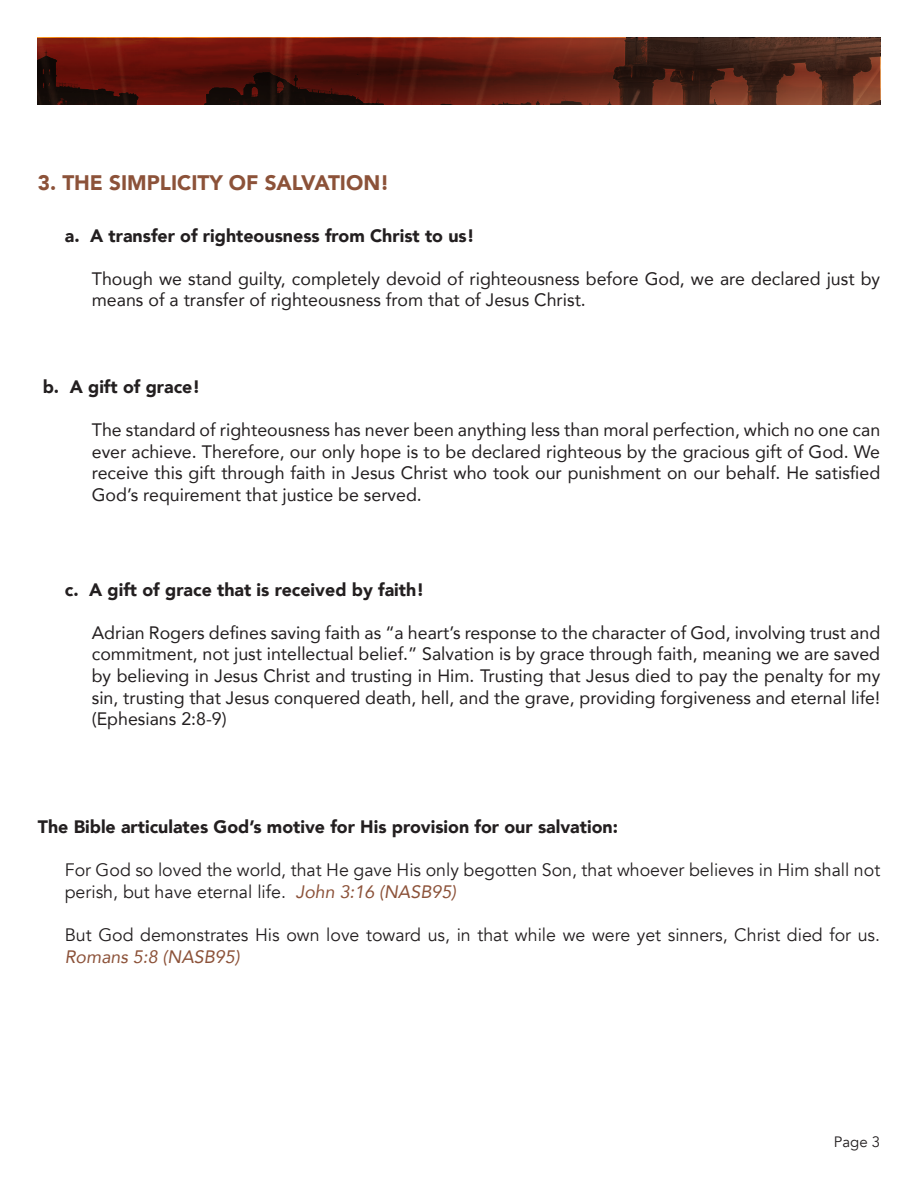
<style>
.page{position:relative;width:918px;height:1188px;background:#fff}
.page>*{position:absolute;margin:0;border:0;box-sizing:border-box;transform-origin:0 0}
.t1{font:900 21px "Avenir";color:#8c5239}
.t2{font:18px/21.6px "Avenir";color:#231f20;text-align:justify}
.t3{font:18px/21.6px "Avenir";color:#231f20}
.t4{font:900 18px "Avenir";color:#231f20}
.t5{font:15px "Avenir";color:#231f20}
.s1{font-style:italic;color:#8c5239}
</style>
<div class="page">
<svg style="left:38px;top:38px;width:842px;height:67px;background:#551c12"></svg>
<p class="t1" style="left:38px;top:165px;width:353px">3. THE SIMPLICITY OF SALVATION!</p>
<p class="t4" style="left:65px;top:220px;width:411px">a. A transfer of righteousness from Christ to us!</p>
<p class="t2" style="left:92px;top:267px;width:790px">Though we stand guilty, completely devoid of righteousness before God, we are declared just by means of a transfer of righteousness from that of Jesus Christ.</p>
<p class="t4" style="left:43px;top:371px;width:159px">b. A gift of grace!</p>
<p class="t2" style="left:92px;top:418px;width:790px">The standard of righteousness has never been anything less than moral perfection, which no one can ever achieve. Therefore, our only hope is to be declared righteous by the gracious gift of God. We receive this gift through faith in Jesus Christ who took our punishment on our behalf. He satisfied God’s requirement that justice be served.</p>
<p class="t4" style="left:65px;top:574px;width:361px">c. A gift of grace that is received by faith!</p>
<p class="t2" style="left:92px;top:621px;width:790px">Adrian Rogers defines saving faith as “a heart’s response to the character of God, involving trust and commitment, not just intellectual belief.” Salvation is by grace through faith, meaning we are saved by believing in Jesus Christ and trusting in Him. Trusting that Jesus died to pay the penalty for my sin, trusting that Jesus conquered death, hell, and the grave, providing forgiveness and eternal life! (Ephesians 2:8-9)</p>
<p class="t4" style="left:38px;top:812px;width:582px">The Bible articulates God’s motive for His provision for our salvation:</p>
<p class="t3" style="left:65px;top:860px;width:817px">For God so loved the world, that He gave His only begotten Son, that whoever believes in Him shall not perish, but have eternal life. <span class="s1">John 3:16 (NASB95)</span></p>
<p class="t3" style="left:65px;top:925px;width:817px">But God demonstrates His own love toward us, in that while we were yet sinners, Christ died for us.<br><span class="s1">Romans 5:8 (NASB95)</span></p>
<p class="t5" style="left:834px;top:1133px;width:48px">Page 3</p>
</div>
